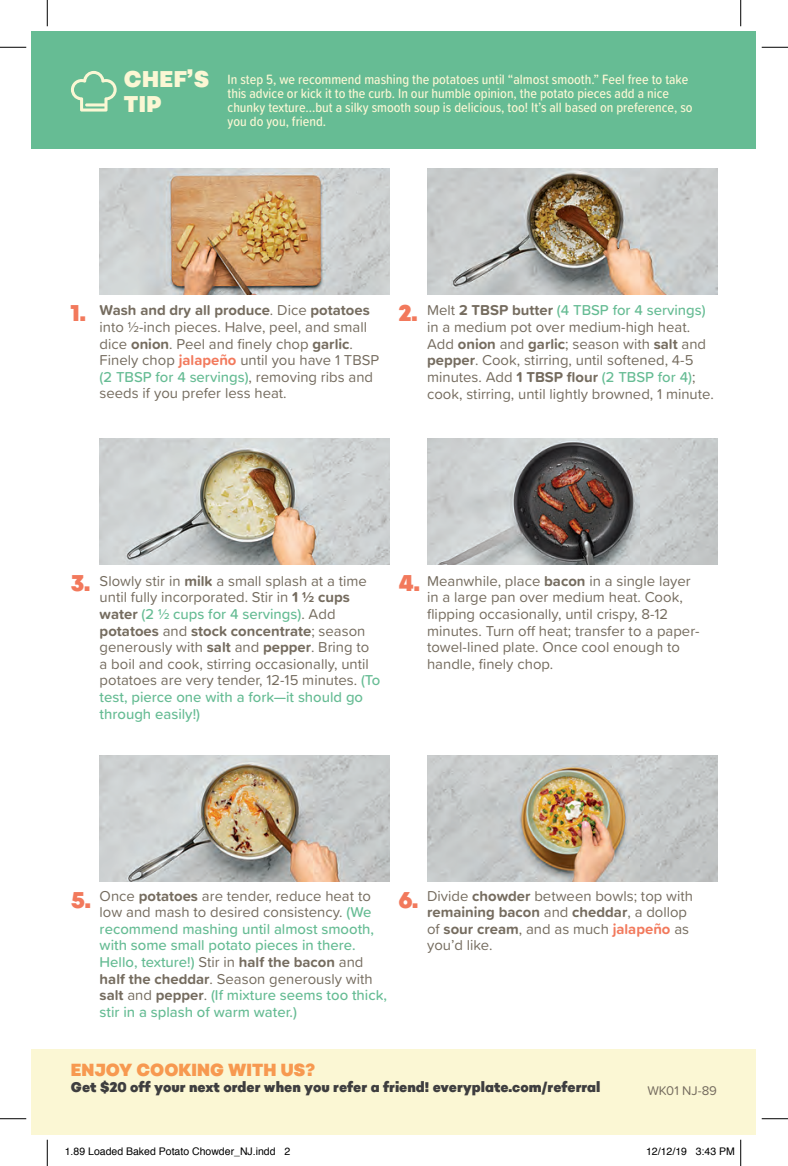
<style>
.page{position:relative;width:788px;height:1166px;background:#fff}
.page>*{position:absolute;margin:0;border:0;box-sizing:border-box;transform-origin:0 0}
.t1{font:900 22.75px "Sonny Cond";color:#f2795c}
.t2{font:900 22.75px/24.5px "Sonny Cond";letter-spacing:.02em;color:#fbf7d4}
.t3{font:900 17.5px "Sonny Cond";color:#f79950}
.t4{font:14.88px/16.6px "Proxima Soft";color:#756c5f}
.t5{font:500 14.88px/16.6px "Proxima Soft";color:#66bc94}
.t6{font:500 14px/14px "Proxima Soft Cond";color:#fbf7d4}
.t7{font:900 14px "Sonny Cond";color:#3e3e3f}
.t8{font:13.12px "Proxima Soft";color:#756c5f}
.t9{font:10.5px "Helvetica";color:#000}
.s1{font-weight:700}
.s2{font-weight:700;color:#f2795c}
.s3{font-weight:500;color:#66bc94}
.s4{font-weight:400;color:#756c5f}
.s5{font-weight:700;color:#756c5f}
</style>
<div class="page">
<div style="left:32px;top:1049px;width:724px;height:85px;background:#fbf7d4"></div>
<div style="left:32px;top:32px;width:724px;height:117px;background:#66bc94"></div>
<svg style="left:71px;top:71px;width:46px;height:41px"></svg>
<svg style="left:0;top:47px;width:26px;height:1px"></svg>
<svg style="left:761px;top:47px;width:27px;height:1px"></svg>
<svg style="left:0;top:1118px;width:26px;height:1px"></svg>
<svg style="left:761px;top:1118px;width:27px;height:1px"></svg>
<svg style="left:47px;top:0;width:1px;height:26px"></svg>
<svg style="left:47px;top:1139px;width:1px;height:27px"></svg>
<svg style="left:740px;top:0;width:1px;height:26px"></svg>
<svg style="left:740px;top:1139px;width:1px;height:27px"></svg>
<img style="left:100px;top:755px;width:289px;height:126px">
<img style="left:427px;top:755px;width:290px;height:126px">
<img style="left:427px;top:439px;width:290px;height:126px">
<img style="left:100px;top:439px;width:289px;height:126px">
<img style="left:100px;top:168px;width:289px;height:126px">
<img style="left:427px;top:168px;width:290px;height:126px">
<h1 class="t2" style="left:124px;top:67px;width:87px">CHEF’S<br>TIP</h1>
<p class="t6" style="left:227px;top:71px;width:466px">In step 5, we recommend mashing the potatoes until “almost smooth.” Feel free to take this advice or kick it to the curb. In our humble opinion, the potato pieces add a nice chunky texture...but a silky smooth soup is delicious, too! It’s all based on preference, so you do you, friend.</p>
<h1 class="t1" style="left:71px;top:298px;width:17px">1.</h1>
<h1 class="t1" style="left:398px;top:298px;width:21px">2.</h1>
<p class="t4" style="left:100px;top:301px;width:281px"><span class="s1">Wash and dry all produce</span>. Dice <span class="s1">potatoes </span>into ½-inch pieces. Halve, peel, and small dice <span class="s1">onion</span>. Peel and finely chop <span class="s1">garlic</span>.<br>Finely chop <span class="s2">jalapeño</span> until you have 1 TBSP <span class="s3">(2 TBSP for 4 servings)</span>, removing ribs and seeds if you prefer less heat.</p>
<p class="t4" style="left:427px;top:301px;width:288px">Melt <span class="s1">2 TBSP butter</span> <span class="s3">(4 TBSP for 4 servings) </span>in a medium pot over medium-high heat.<br>Add <span class="s1">onion</span> and <span class="s1">garlic</span>; season with <span class="s1">salt</span> and <span class="s1">pepper</span>. Cook, stirring, until softened, 4-5 minutes. Add <span class="s1">1 TBSP flour</span> <span class="s3">(2 TBSP for 4)</span>; cook, stirring, until lightly browned, 1 minute.</p>
<p class="t4" style="left:100px;top:571px;width:282px">Slowly stir in <span class="s1">milk</span> a small splash at a time until fully incorporated. Stir in <span class="s1">1 ½ cups water</span> <span class="s3">(2 ½ cups for 4 servings)</span>. Add <span class="s1">potatoes</span> and <span class="s1">stock concentrate</span>; season generously with <span class="s1">salt</span> and <span class="s1">pepper</span>. Bring to a boil and cook, stirring occasionally, until potatoes are very tender, 12-15 minutes. <span class="s3">(To test, pierce one with a fork—it should go through easily!)</span></p>
<p class="t4" style="left:427px;top:571px;width:274px">Meanwhile, place <span class="s1">bacon</span> in a single layer in a large pan over medium heat. Cook, flipping occasionally, until crispy, 8-12 minutes. Turn off heat; transfer to a paper&shy;towel-lined plate. Once cool enough to handle, finely chop.</p>
<h1 class="t1" style="left:71px;top:568px;width:21px">3.</h1>
<h1 class="t1" style="left:398px;top:568px;width:23px">4.</h1>
<p class="t5" style="left:100px;top:886px;width:289px"><span class="s4">Once</span> <span class="s5">potatoes</span> <span class="s4">are tender, reduce heat to low and mash to desired consistency.</span> (We recommend mashing until almost smooth, with some small potato pieces in there.<br>Hello, texture!) <span class="s4">Stir in</span> <span class="s5">half the bacon</span> <span class="s4">and </span><span class="s5">half the cheddar</span><span class="s4">. Season generously with </span><span class="s5">salt</span> <span class="s4">and</span> <span class="s5">pepper</span><span class="s4">.</span> (If mixture seems too thick, stir in a splash of warm water.)</p>
<h1 class="t1" style="left:71px;top:884px;width:22px">5.</h1>
<h1 class="t1" style="left:398px;top:884px;width:22px">6.</h1>
<p class="t4" style="left:427px;top:886px;width:267px">Divide <span class="s1">chowder</span> between bowls; top with <span class="s1">remaining bacon</span> and <span class="s1">cheddar</span>, a dollop of <span class="s1">sour cream</span>, and as much <span class="s2">jalapeño</span> as you’d like.</p>
<p class="t3" style="left:71px;top:1058px;width:246px">ENJOY COOKING WITH US?</p>
<p class="t7" style="left:71px;top:1078px;width:531px">Get $20 off your next order when you refer a friend! everyplate.com/referral</p>
<p class="t8" style="left:647px;top:1080px;width:71px">WK01 NJ-89</p>
<p class="t9" style="left:65px;top:1143px;width:227px">1.89 Loaded Baked Potato Chowder_NJ.indd 2</p>
<p class="t9" style="left:646px;top:1143px;width:90px">12/12/19 3:43 PM</p>
</div>
